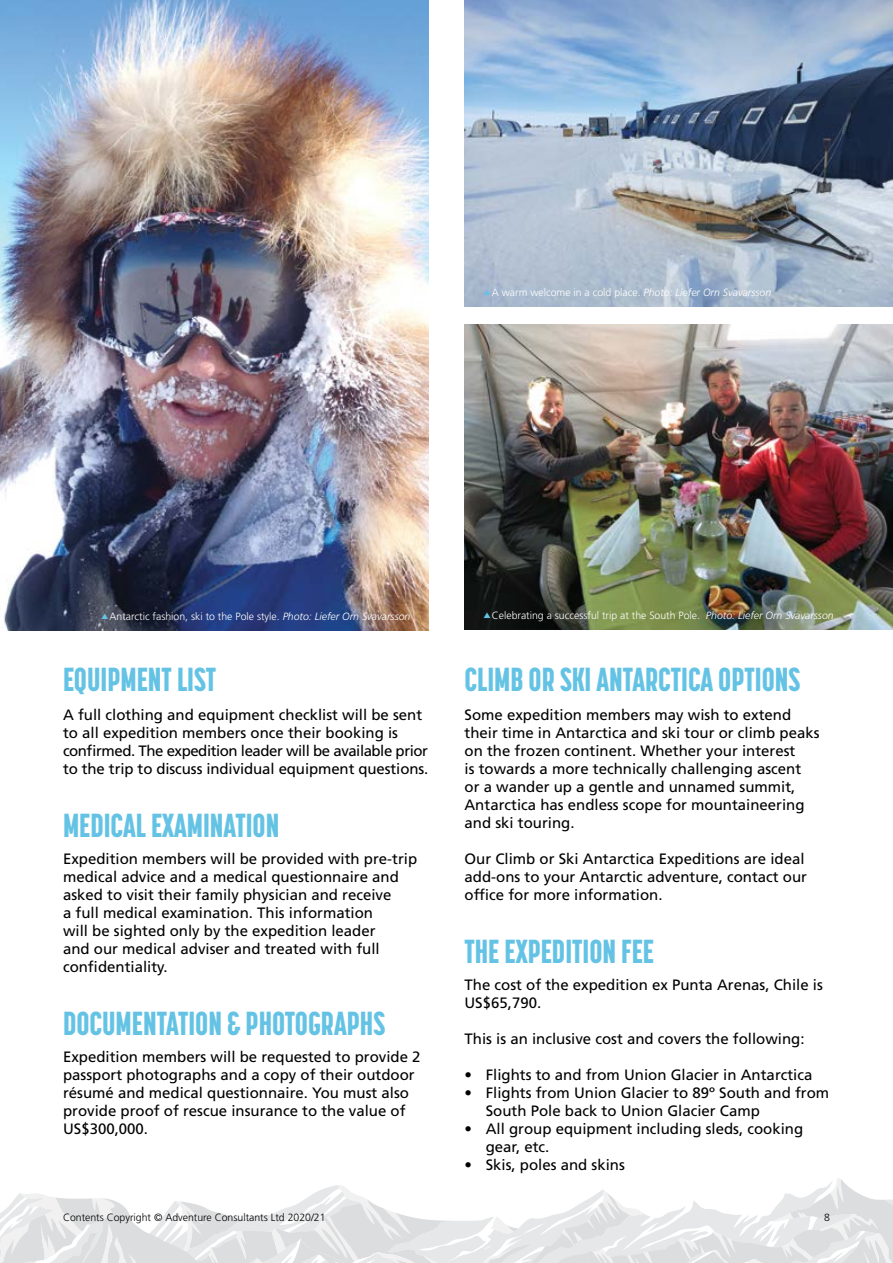
<style>
.page{position:relative;width:893px;height:1263px;background:#fff}
.page>*{position:absolute;margin:0;border:0;box-sizing:border-box;transform-origin:0 0}
.t1{font:800 33px "Korolev Compressed";color:#64c3e4}
.t2{font:15px/18px "Frutiger LT Std";color:#000}
.t3{font:300 10.5px "Frutiger LT Std";color:#fff}
.t4{font:300 10.5px "Frutiger LT Std";color:#000}
.s1{font-style:italic}
</style>
<div class="page">
<svg style="left:0;top:1178px;width:893px;height:85px"></svg>
<img style="left:0;top:0;width:428px;height:630px">
<img style="left:464px;top:0;width:429px;height:306px">
<img style="left:464px;top:324px;width:429px;height:305px">
<svg style="left:484px;top:289px;width:6px;height:6px"></svg>
<svg style="left:102px;top:613px;width:6px;height:6px"></svg>
<svg style="left:484px;top:612px;width:6px;height:6px"></svg>
<p class="t3" style="left:492px;top:287px;width:281px">A warm welcome in a cold place. <span class="s1">Photo: Liefer Orn Svavarsson</span></p>
<p class="t3" style="left:110px;top:611px;width:302px">Antarctic fashion, ski to the Pole style. <span class="s1">Photo: Liefer Orn Svavarsson</span></p>
<p class="t3" style="left:492px;top:610px;width:343px">Celebrating a successful trip at the South Pole. <span class="s1">Photo: Liefer Orn Svavarsson</span></p>
<h1 class="t1" style="left:63px;top:660px;width:155px">EQUIPMENT LIST</h1>
<p class="t2" style="left:63px;top:706px;width:367px">A full clothing and equipment checklist will be sent to all expedition members once their booking is confirmed. The expedition leader will be available prior to the trip to discuss individual equipment questions.</p>
<h1 class="t1" style="left:63px;top:806px;width:218px">MEDICAL EXAMINATION</h1>
<p class="t2" style="left:63px;top:850px;width:356px">Expedition members will be provided with pre-trip medical advice and a medical questionnaire and asked to visit their family physician and receive<br>a full medical examination. This information<br>will be sighted only by the expedition leader<br>and our medical adviser and treated with full confidentiality.</p>
<h1 class="t1" style="left:63px;top:1004px;width:324px">DOCUMENTATION &amp; PHOTOGRAPHS</h1>
<p class="t2" style="left:63px;top:1048px;width:359px">Expedition members will be requested to provide 2 passport photographs and a copy of their outdoor résumé and medical questionnaire. You must also provide proof of rescue insurance to the value of US$300,000.</p>
<h1 class="t1" style="left:464px;top:660px;width:337px">CLIMB OR SKI ANTARCTICA OPTIONS</h1>
<p class="t2" style="left:464px;top:706px;width:357px">Some expedition members may wish to extend their time in Antarctica and ski tour or climb peaks on the frozen continent. Whether your interest<br>is towards a more technically challenging ascent or a wander up a gentle and unnamed summit, Antarctica has endless scope for mountaineering and ski touring.</p>
<p class="t2" style="left:464px;top:850px;width:344px">Our Climb or Ski Antarctica Expeditions are ideal add-ons to your Antarctic adventure, contact our office for more information.</p>
<h1 class="t1" style="left:464px;top:932px;width:191px">THE EXPEDITION FEE</h1>
<p class="t2" style="left:464px;top:976px;width:360px">The cost of the expedition ex Punta Arenas, Chile is<br>US$65,790.</p>
<p class="t2" style="left:464px;top:1030px;width:342px">This is an inclusive cost and covers the following:</p>
<p class="t2" style="left:464px;top:1066px;width:349px">• Flights to and from Union Glacier in Antarctica</p>
<p class="t2" style="left:486px;top:1084px;width:345px;text-indent:-21px">• Flights from Union Glacier to 89º South and from<br>South Pole back to Union Glacier Camp</p>
<p class="t2" style="left:486px;top:1120px;width:319px;text-indent:-21px">• All group equipment including sleds, cooking gear, etc.</p>
<p class="t2" style="left:464px;top:1156px;width:162px">• Skis, poles and skins</p>
<p class="t4" style="left:63px;top:1211px;width:264px">Contents Copyright © Adventure Consultants Ltd 2020/21</p>
<p class="t4" style="left:824px;top:1211px;width:7px">8</p>
</div>
